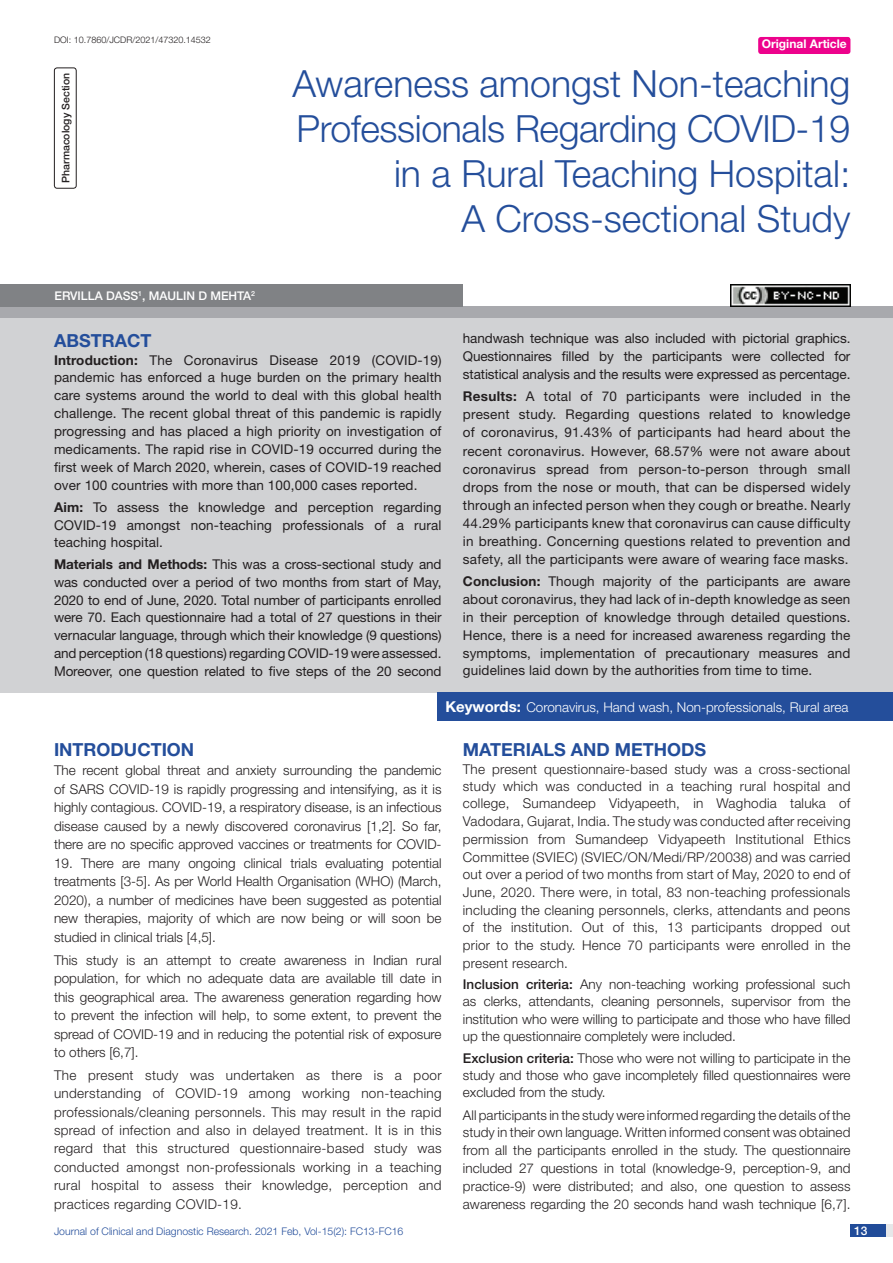
<style>
.page{position:relative;width:893px;height:1263px;background:#fff}
.page>*{position:absolute;margin:0;border:0;box-sizing:border-box;transform-origin:0 0}
.t1{font:300 37.5px/45px "Helvetica Neue";color:#244e9b;text-align:right}
.Heading{font:700 18px "Helvetica Neue";color:#244e9b}
.Abstract_head{font:700 18px "Helvetica Neue";color:#244e9b}
.Body_text{font:300 13.5px/18.5px "Helvetica Neue";color:#231f20;text-align:justify}
.Abstract_Text{font:13.5px/17.7px "Helvetica Neue";letter-spacing:.01em;color:#231f20;text-align:justify}
.Heading_Bold{font:300 13.5px/17.2px "Helvetica Neue";color:#231f20;text-align:justify}
.Key_words{font:300 13.5px "Helvetica Neue";color:#fff}
.Author{font:500 12px "Helvetica Neue";color:#fff}
.t2{font:700 12px "Helvetica Neue";color:#fff}
.t3{font:300 10.5px "Helvetica Neue";color:#244e9b}
.section{font:500 10.5px "Helvetica Neue";color:#231f20}
.DOI{font:300 9px "Helvetica Neue";color:#231f20}
.s1{font-weight:700}
.s2{font-weight:700;font-size:15px}
.s3{font-weight:500}
</style>
<div class="page">
<div style="left:850px;top:1224px;width:43px;height:13px;background:#e6e7e9"></div>
<div style="left:850px;top:1224px;width:35px;height:13px;background:#214c99"></div>
<div style="left:758px;top:37px;width:92px;height:17px;background:#ed028c;border-radius:3px"></div>
<div style="left:54px;top:68px;width:23px;height:121px;border:1px solid #231f20;border-radius:3px"></div>
<div style="left:0;top:306px;width:893px;height:13px;background:#a8a9ad"></div>
<div style="left:0;top:284px;width:463px;height:22px;background:#808285"></div>
<div style="left:0;top:319px;width:893px;height:374px;background:#d1d2d4"></div>
<div style="left:437px;top:693px;width:456px;height:28px;background:#244e9b"></div>
<img style="left:730px;top:284px;width:120px;height:22px">
<p class="DOI" style="left:54px;top:35px;width:158px">DOI: 10.7860/JCDR/2021/47320.14532</p>
<p class="t2" style="left:762px;top:37px;width:87px">Original Article</p>
<p class="section" style="left:59px;top:183px;width:111px;rotate:-90deg">Pharmacology Section</p>
<p class="t1" style="left:293px;top:60px;width:559px">Awareness amongst Non-teaching<br>Professionals Regarding COVID-19 in a Rural Teaching Hospital:<br>A Cross-sectional Study</p>
<p class="Author" style="left:54px;top:288px;width:202px">Ervilla Dass<sup>1</sup>, MAULIN D Mehta<sup>2</sup></p>
<p class="Abstract_head" style="left:54px;top:329px;width:99px">ABSTRACT</p>
<p class="Abstract_Text" style="left:54px;top:351px;width:389px"><span class="s1">Introduction:</span> The Coronavirus Disease 2019 (COVID-19) pandemic has enforced a huge burden on the primary health care systems around the world to deal with this global health challenge. The recent global threat of this pandemic is rapidly progressing and has placed a high priority on investigation of medicaments. The rapid rise in COVID-19 occurred during the first week of March 2020, wherein, cases of COVID-19 reached over 100 countries with more than 100,000 cases reported.</p>
<p class="Abstract_Text" style="left:54px;top:498px;width:389px"><span class="s1">Aim:</span> To assess the knowledge and perception regarding COVID-19 amongst non-teaching professionals of a rural teaching hospital.</p>
<p class="Abstract_Text" style="left:54px;top:555px;width:389px"><span class="s1">Materials and Methods:</span> This was a cross-sectional study and was conducted over a period of two months from start of May, 2020 to end of June, 2020. Total number of participants enrolled were 70. Each questionnaire had a total of 27 questions in their vernacular language, through which their knowledge (9 questions) and perception (18 questions) regarding COVID-19 were assessed.<br>Moreover, one question related to five steps of the 20 second</p>
<p class="Abstract_Text" style="left:463px;top:329px;width:389px">handwash technique was also included with pictorial graphics.<br>Questionnaires filled by the participants were collected for statistical analysis and the results were expressed as percentage.</p>
<p class="Abstract_Text" style="left:463px;top:387px;width:389px;line-height:18.1px"><span class="s1">Results:</span> A total of 70 participants were included in the present study. Regarding questions related to knowledge of coronavirus, 91.43% of participants had heard about the recent coronavirus. However, 68.57% were not aware about coronavirus spread from person-to-person through small drops from the nose or mouth, that can be dispersed widely through an infected person when they cough or breathe. Nearly 44.29% participants knew that coronavirus can cause difficulty in breathing. Concerning questions related to prevention and safety, all the participants were aware of wearing face masks.</p>
<p class="Abstract_Text" style="left:463px;top:573px;width:389px"><span class="s1">Conclusion:</span> Though majority of the participants are aware about coronavirus, they had lack of in-depth knowledge as seen in their perception of knowledge through detailed questions.<br>Hence, there is a need for increased awareness regarding the symptoms, implementation of precautionary measures and guidelines laid down by the authorities from time to time.</p>
<p class="Key_words" style="left:445px;top:699px;width:405px"><span class="s2">Keywords:</span> Coronavirus, Hand wash, Non-professionals, Rural area</p>
<p class="Heading" style="left:54px;top:739px;width:142px">INTRODUCTION</p>
<p class="Body_text" style="left:54px;top:761px;width:389px">The recent global threat and anxiety surrounding the pandemic of SARS COVID-19 is rapidly progressing and intensifying, as it is highly contagious. COVID-19, a respiratory disease, is an infectious disease caused by a newly discovered coronavirus [1,2]. So far, there are no specific approved vaccines or treatments for COVID-</p>
<p class="Body_text" style="left:54px;top:853px;width:389px">19. There are many ongoing clinical trials evaluating potential treatments [3-5]. As per World Health Organisation (WHO) (March, 2020), a number of medicines have been suggested as potential new therapies, majority of which are now being or will soon be studied in clinical trials [4,5].</p>
<p class="Body_text" style="left:54px;top:950px;width:389px">This study is an attempt to create awareness in Indian rural population, for which no adequate data are available till date in this geographical area. The awareness generation regarding how to prevent the infection will help, to some extent, to prevent the spread of COVID-19 and in reducing the potential risk of exposure to others [6,7].</p>
<p class="Body_text" style="left:54px;top:1065px;width:389px">The present study was undertaken as there is a poor understanding of COVID-19 among working non-teaching professionals/cleaning personnels. This may result in the rapid spread of infection and also in delayed treatment. It is in this regard that this structured questionnaire-based study was conducted amongst non-professionals working in a teaching rural hospital to assess their knowledge, perception and practices regarding COVID-19.</p>
<p class="Heading" style="left:463px;top:739px;width:245px">MATERIALS AND METHODS</p>
<p class="Body_text" style="left:463px;top:760px;width:389px;line-height:17.7px">The present questionnaire-based study was a cross-sectional study which was conducted in a teaching rural hospital and college, Sumandeep Vidyapeeth, in Waghodia taluka of Vadodara, Gujarat, India. The study was conducted after receiving permission from Sumandeep Vidyapeeth Institutional Ethics Committee (SVIEC) (SVIEC/ON/Medi/RP/20038) and was carried out over a period of two months from start of May, 2020 to end of June, 2020. There were, in total, 83 non-teaching professionals including the cleaning personnels, clerks, attendants and peons of the institution. Out of this, 13 participants dropped out prior to the study. Hence 70 participants were enrolled in the present research.</p>
<p class="Heading_Bold" style="left:463px;top:975px;width:389px"><span class="s3">Inclusion criteria:</span> Any non-teaching working professional such as clerks, attendants, cleaning personnels, supervisor from the institution who were willing to participate and those who have filled up the questionnaire completely were included.</p>
<p class="Heading_Bold" style="left:463px;top:1049px;width:389px"><span class="s3">Exclusion criteria:</span> Those who were not willing to participate in the study and those who gave incompletely filled questionnaires were excluded from the study.</p>
<p class="Body_text" style="left:463px;top:1105px;width:389px;line-height:17.9px">All participants in the study were informed regarding the details of the study in their own language. Written informed consent was obtained from all the participants enrolled in the study. The questionnaire included 27 questions in total (knowledge-9, perception-9, and practice-9) were distributed; and also, one question to assess awareness regarding the 20 seconds hand wash technique [6,7].</p>
<p class="t3" style="left:54px;top:1225px;width:351px">Journal of Clinical and Diagnostic Research. 2021 Feb, Vol-15(2): FC13-FC16</p>
<p class="Author" style="left:854px;top:1223px;width:15px">13</p>
</div>
